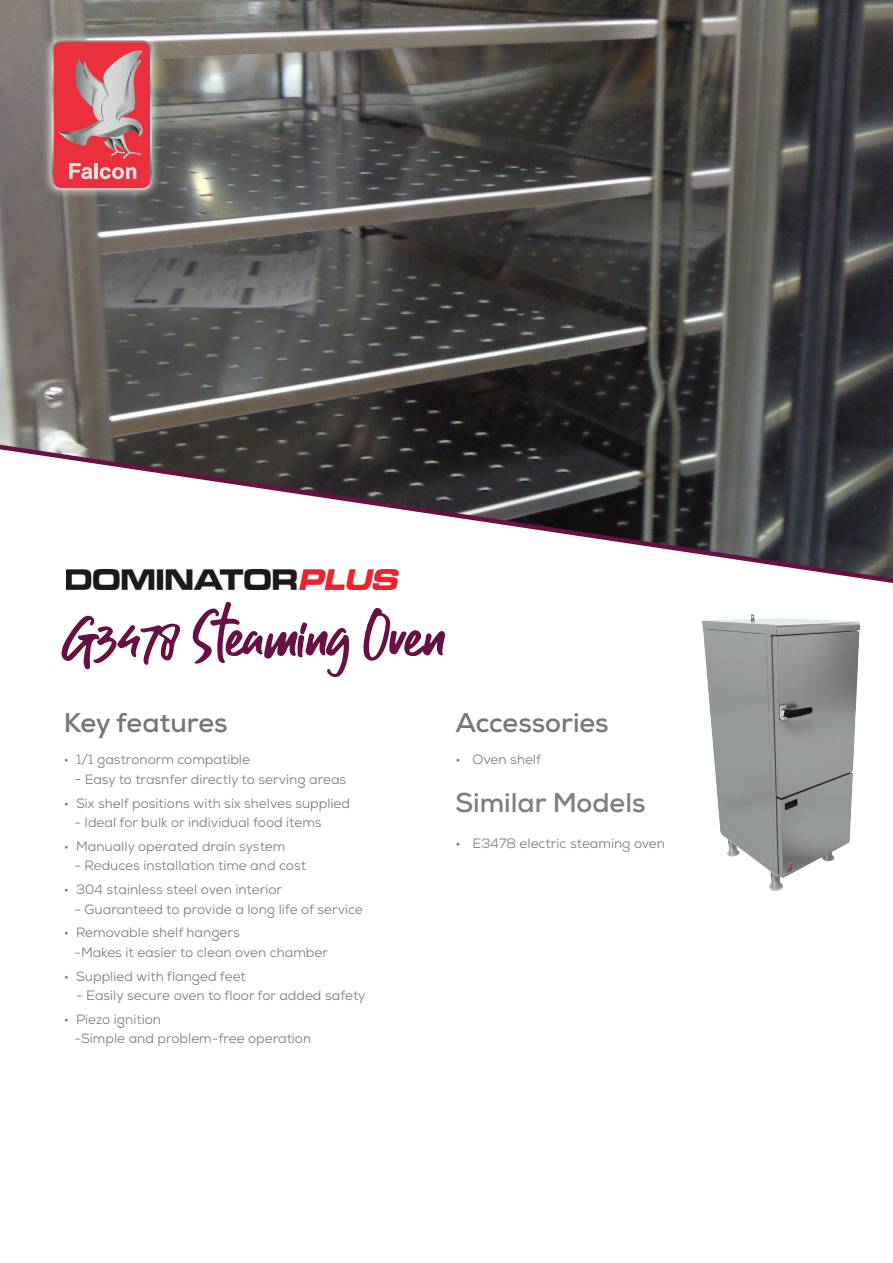
<style>
.page{position:relative;width:893px;height:1263px;background:#fff}
.page>*{position:absolute;margin:0;border:0;box-sizing:border-box;transform-origin:0 0}
.t1{font:57px "Guthen Bloots Personal Use";color:#681043}
.t2{font:700 27px "Nexa";color:#757679}
.t3{font:700 27px "Nexa";color:#7e7e7c}
.t4{font:13.5px/19.5px "Nexa";color:#7e7e7c}
</style>
<div class="page">
<img style="left:0;top:0;width:893px;height:440px">
<svg style="left:730px;top:614px;width:131px;height:277px;fill:#959996"></svg>
<svg style="left:0;top:440px;width:893px;height:150px"></svg>
<img style="left:702px;top:614px;width:50px;height:242px">
<div style="left:42px;top:31px;width:119px;height:168px;background:#fff;opacity:.75"></div>
<svg style="left:52px;top:40px;width:100px;height:150px;background:#d6636c"></svg>
<h1 class="t1" style="left:64px;top:601px;width:383px">G3478 Steaming Oven</h1>
<h2 class="t2" style="left:64px;top:705px;width:165px">Key features</h2>
<p class="t4" style="left:64px;top:750px;width:188px">• 1/1 gastronorm compatible</p>
<p class="t4" style="left:74px;top:769px;width:273px">- Easy to trasnfer directly to serving areas</p>
<p class="t4" style="left:64px;top:793px;width:288px">• Six shelf positions with six shelves supplied</p>
<p class="t4" style="left:74px;top:813px;width:249px">- Ideal for bulk or individual food items</p>
<p class="t4" style="left:64px;top:836px;width:223px">• Manually operated drain system</p>
<p class="t4" style="left:74px;top:856px;width:233px">- Reduces installation time and cost</p>
<p class="t4" style="left:64px;top:880px;width:220px">• 304 stainless steel oven interior</p>
<p class="t4" style="left:74px;top:899px;width:290px">- Guaranteed to provide a long life of service</p>
<p class="t4" style="left:74px;top:923px;width:255px;text-indent:-11px">• Removable shelf hangers<br>-Makes it easier to clean oven chamber</p>
<p class="t4" style="left:64px;top:966px;width:184px">• Supplied with flanged feet</p>
<p class="t4" style="left:76px;top:986px;width:291px">- Easily secure oven to floor for added safety</p>
<p class="t4" style="left:74px;top:1009px;width:238px;text-indent:-11px">• Piezo ignition<br>-Simple and problem-free operation</p>
<h2 class="t2" style="left:455px;top:705px;width:155px">Accessories</h2>
<p class="t4" style="left:455px;top:750px;width:87px">• Oven shelf</p>
<h2 class="t3" style="left:455px;top:785px;width:192px">Similar Models</h2>
<p class="t4" style="left:455px;top:833px;width:211px">• E3478 electric steaming oven</p>
</div>
